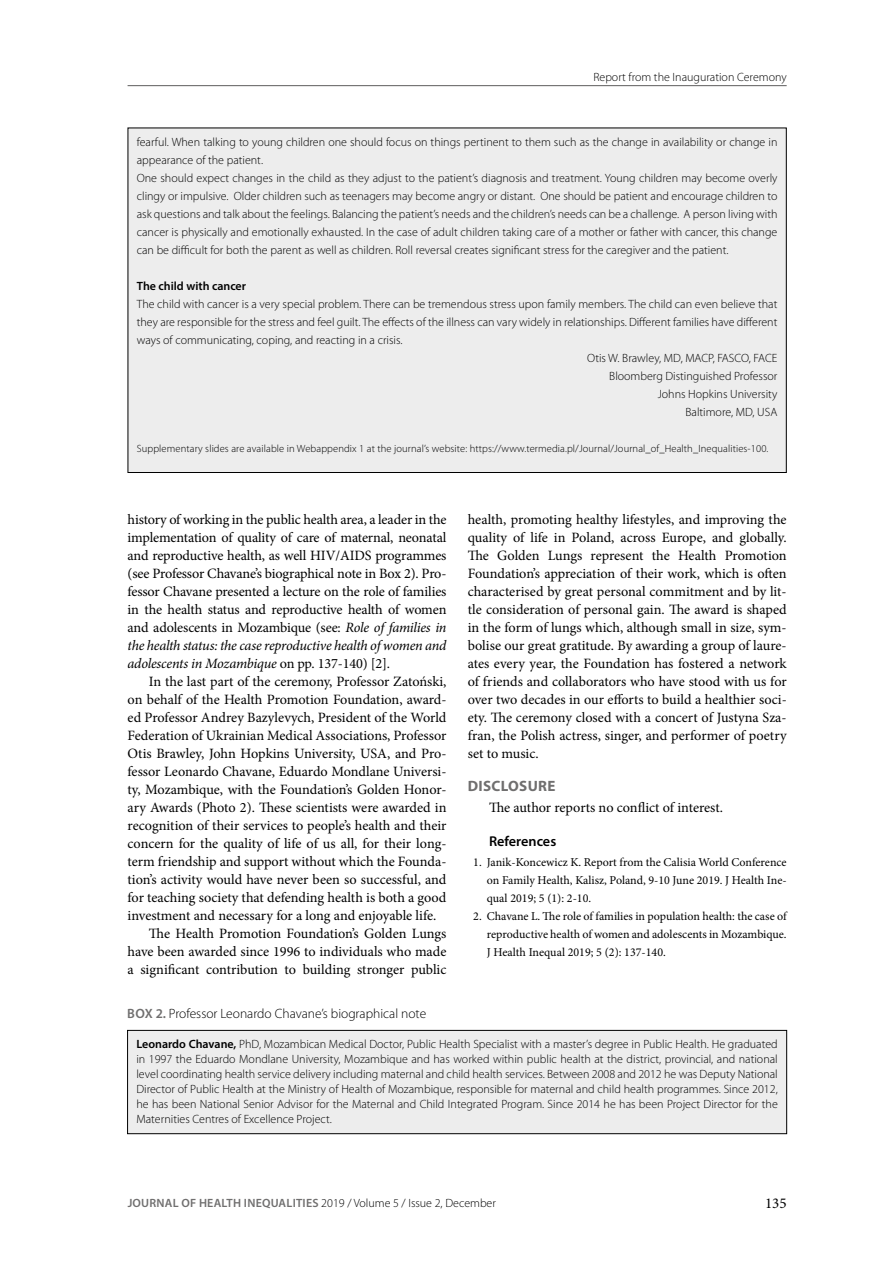
<style>
.page{position:relative;width:893px;height:1263px;background:#fff}
.page>*{position:absolute;margin:0;border:0;box-sizing:border-box;transform-origin:0 0}
.t1{font:700 15px "Myriad Pro";letter-spacing:.02em;color:#706f6f}
.t2{font:15px "Minion Pro";color:#000}
.t3{font:14.25px/18px "Minion Pro";letter-spacing:-.005em;color:#000;text-align:justify}
.t4{font:600 14.25px "Myriad Pro";color:#000}
.t5{font:300 13.5px "Myriad Pro";color:#000}
.t6{font:300 12px/18px "Myriad Pro";color:#000}
.t7{font:12px/18px "Minion Pro";color:#000;text-align:justify}
.t8{font:600 12px "Myriad Pro";color:#000}
.t9{font:300 10.5px "Myriad Pro";letter-spacing:.01em;color:#000}
.s1{font-style:italic}
.s2{font-weight:600;color:#706f6f}
.s3{font-weight:600}
</style>
<div class="page">
<hr style="left:128px;top:85px;width:659px;height:1px;background:#706f6f">
<div style="left:128px;top:128px;width:658px;height:344px;background:#ededed"></div>
<div style="left:128px;top:1030px;width:659px;height:104px;background:#ededed"></div>
<div style="left:127px;top:1030px;width:660px;height:104px;border:1px solid #000"></div>
<p class="t6" style="left:593px;top:68px;width:195px">Report from the Inauguration Ceremony</p>
<p class="t6" style="left:137px;top:133px;width:642px">fearful. When talking to young children one should focus on things pertinent to them such as the change in availability or change in appearance of the patient.<br>One should expect changes in the child as they adjust to the patient’s diagnosis and treatment. Young children may become overly clingy or impulsive. Older children such as teenagers may become angry or distant. One should be patient and encourage children to ask questions and talk about the feelings. Balancing the patient’s needs and the children’s needs can be a challenge. A person living with cancer is physically and emotionally exhausted. In the case of adult children taking care of a mother or father with cancer, this change can be difficult for both the parent as well as children. Roll reversal creates significant stress for the caregiver and the patient.</p>
<p class="t8" style="left:137px;top:278px;width:111px">The child with cancer</p>
<p class="t6" style="left:137px;top:295px;width:642px">The child with cancer is a very special problem. There can be tremendous stress upon family members. The child can even believe that</p>
<p class="t6" style="left:137px;top:313px;width:642px">they are responsible for the stress and feel guilt. The effects of the illness can vary widely in relationships. Different families have different</p>
<p class="t6" style="left:137px;top:331px;width:267px">ways of communicating, coping, and reacting in a crisis.</p>
<p class="t6" style="left:587px;top:349px;width:192px">Otis W. Brawley, MD, MACP, FASCO, FACE</p>
<p class="t6" style="left:609px;top:367px;width:170px">Bloomberg Distinguished Professor</p>
<p class="t6" style="left:658px;top:385px;width:121px">Johns Hopkins University</p>
<p class="t6" style="left:686px;top:403px;width:93px">Baltimore, MD, USA</p>
<p class="t9" style="left:137px;top:442px;width:633px">Supplementary slides are available in Webappendix 1 at the journal’s website: https://www.termedia.pl/Journal/Journal_of_Health_Inequalities-100.</p>
<p class="t3" style="left:128px;top:510px;width:320px">history of working in the public health area, a leader in the implementation of quality of care of maternal, neonatal and reproductive health, as well HIV/AIDS programmes (see Professor Chavane’s biographical note in Box 2). Pro&shy;fessor Chavane presented a lecture on the role of families in the health status and reproductive health of women and adolescents in Mozambique (see: <span class="s1">Role of families in the health status: the case reproductive health of women and adolescents in Mozambique</span> on pp. 137-140) [2].</p>
<p class="t3" style="left:149px;top:672px;width:299px">In the last part of the ceremony, Professor Zatoński,</p>
<p class="t3" style="left:128px;top:690px;width:320px">on behalf of the Health Promotion Foundation, award-</p>
<p class="t3" style="left:128px;top:708px;width:320px">ed Professor Andrey Bazylevych, President of the World</p>
<p class="t3" style="left:128px;top:726px;width:320px">Federation of Ukrainian Medical Associations, Professor</p>
<p class="t3" style="left:128px;top:744px;width:320px">Otis Brawley, John Hopkins University, USA, and Pro-</p>
<p class="t3" style="left:128px;top:762px;width:320px">fessor Leonardo Chavane, Eduardo Mondlane Universi-</p>
<p class="t3" style="left:128px;top:780px;width:320px">ty, Mozambique, with the Foundation’s Golden Honor-</p>
<p class="t3" style="left:128px;top:798px;width:320px">ary Awards (Photo 2). These scientists were awarded in</p>
<p class="t3" style="left:128px;top:816px;width:320px">recognition of their services to people’s health and their</p>
<p class="t3" style="left:128px;top:834px;width:320px">concern for the quality of life of us all, for their long-</p>
<p class="t3" style="left:128px;top:852px;width:320px">term friendship and support without which the Founda-</p>
<p class="t3" style="left:128px;top:870px;width:320px">tion’s activity would have never been so successful, and</p>
<p class="t3" style="left:128px;top:888px;width:320px">for teaching society that defending health is both a good</p>
<p class="t3" style="left:128px;top:906px;width:310px">investment and necessary for a long and enjoyable life.</p>
<p class="t3" style="left:149px;top:924px;width:299px">The Health Promotion Foundation’s Golden Lungs</p>
<p class="t3" style="left:128px;top:942px;width:320px">have been awarded since 1996 to individuals who made</p>
<p class="t3" style="left:128px;top:960px;width:320px">a significant contribution to building stronger public</p>
<p class="t3" style="left:468px;top:510px;width:320px">health, promoting healthy lifestyles, and improving the quality of life in Poland, across Europe, and globally.<br>The Golden Lungs represent the Health Promotion Foundation’s appreciation of their work, which is often characterised by great personal commitment and by lit&shy;tle consideration of personal gain. The award is shaped in the form of lungs which, although small in size, sym&shy;bolise our great gratitude. By awarding a group of laure&shy;ates every year, the Foundation has fostered a network of friends and collaborators who have stood with us for over two decades in our efforts to build a healthier soci&shy;ety. The ceremony closed with a concert of Justyna Sza&shy;fran, the Polish actress, singer, and performer of poetry set to music.</p>
<p class="t1" style="left:468px;top:776px;width:89px">DISCLOSURE</p>
<p class="t3" style="left:489px;top:798px;width:235px">The author reports no conflict of interest.</p>
<p class="t4" style="left:489px;top:832px;width:69px">References</p>
<p class="t7" style="left:487px;top:853px;width:301px;text-indent:-14px">1. Janik-Koncewicz K. Report from the Calisia World Conference on Family Health, Kalisz, Poland, 9-10 June 2019. J Health Ine&shy;qual 2019; 5 (1): 2-10.</p>
<p class="t7" style="left:487px;top:907px;width:301px;text-indent:-14px">2. Chavane L. The role of families in population health: the case of reproductive health of women and adolescents in Mozambique.<br>J Health Inequal 2019; 5 (2): 137-140.</p>
<p class="t5" style="left:127px;top:1005px;width:300px"><span class="s2">Box 2.</span> Professor Leonardo Chavane’s biographical note</p>
<p class="t6" style="left:136px;top:1037px;width:643px;line-height:15px;text-align:justify"><span class="s3">Leonardo Chavane,</span> PhD, Mozambican Medical Doctor, Public Health Specialist with a master’s degree in Public Health. He graduated in 1997 the Eduardo Mondlane University, Mozambique and has worked within public health at the district, provincial, and national level coordinating health service delivery including maternal and child health services. Between 2008 and 2012 he was Deputy National Director of Public Health at the Ministry of Health of Mozambique, responsible for maternal and child health programmes. Since 2012, he has been National Senior Advisor for the Maternal and Child Integrated Program. Since 2014 he has been Project Director for the Maternities Centres of Excellence Project.</p>
<p class="t6" style="left:128px;top:1194px;width:370px"><span class="s2">Journal of Health Inequaliti es</span> 2019 / Volume 5 / Issue 2, December</p>
<p class="t2" style="left:765px;top:1193px;width:23px">135</p>
</div>
